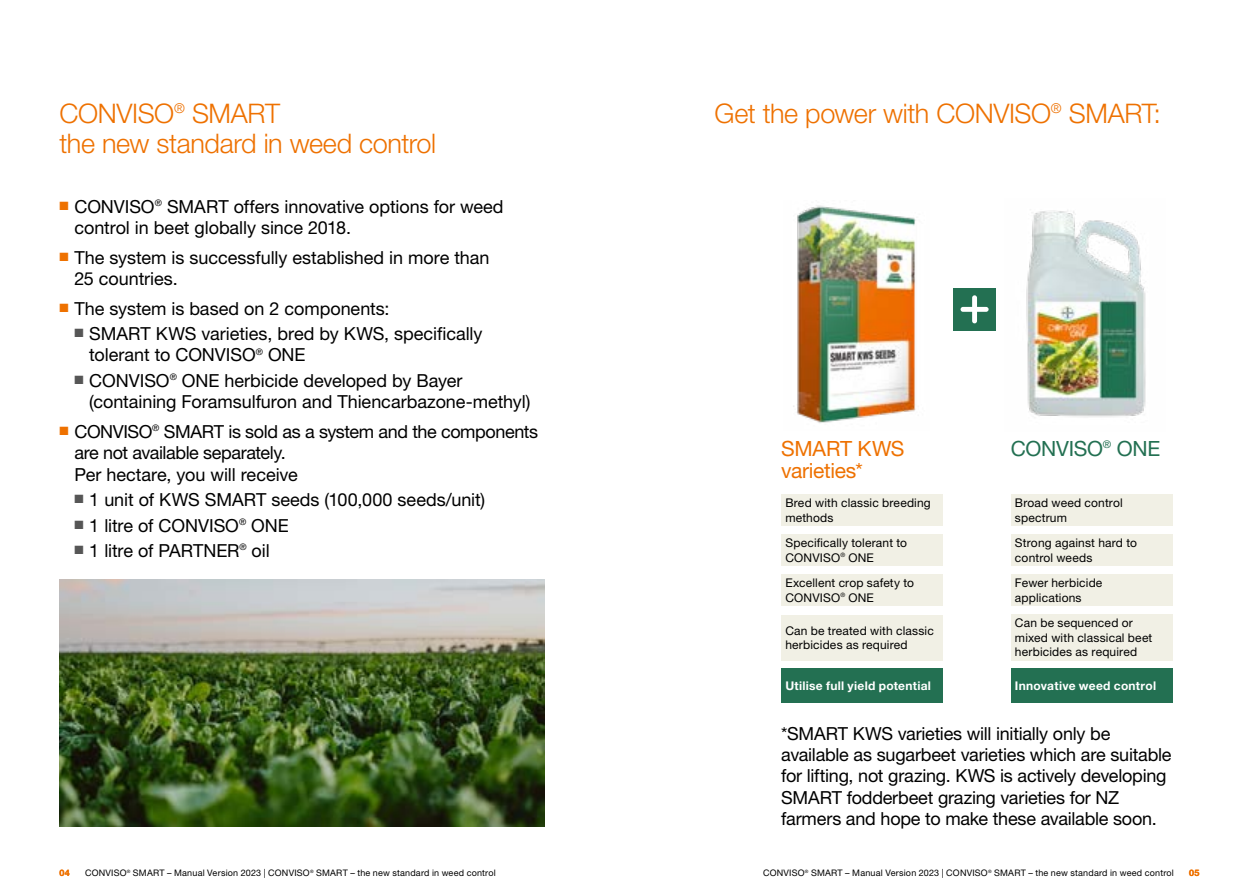
<style>
.page{position:relative;width:1259px;height:893px;background:#fff}
.page>*{position:absolute;margin:0;border:0;box-sizing:border-box;transform-origin:0 0}
.t1{font:300 27px/29.7px "Helvetica Neue LT Pro";letter-spacing:-.015em;color:#ee7100}
.t2{font:21px/22.5px "Helvetica Neue LT Pro";letter-spacing:-.015em;color:#ee7100}
.t3{font:21px "Helvetica Neue LT Pro";letter-spacing:-.015em;color:#237052}
.t4{font:18px/21.3px "Helvetica Neue LT Pro";letter-spacing:-.005em;color:#000}
.t5{font:12px/14.4px "Helvetica Neue LT Pro";letter-spacing:.015em;color:#000}
.t6{font:700 12px "Helvetica Neue LT Pro";letter-spacing:.02em;color:#fff}
.t7{font:9px "Helvetica Neue LT Pro";letter-spacing:.02em;color:#000}
.t8{font:700 9px "Helvetica Neue LT Pro";color:#ee7100}
</style>
<div class="page">
<img style="left:793px;top:205px;width:123px;height:218px">
<img style="left:1026px;top:210px;width:120px;height:208px">
<div style="left:953px;top:288px;width:43px;height:43px;background:#237052"></div>
<svg style="left:960px;top:295px;width:28px;height:28px"></svg>
<img style="left:59px;top:580px;width:485px;height:246px">
<div style="left:781px;top:669px;width:162px;height:34px;background:#237052"></div>
<div style="left:781px;top:575px;width:162px;height:31px;background:#f1f0e5"></div>
<div style="left:781px;top:535px;width:162px;height:31px;background:#f1f0e5"></div>
<div style="left:781px;top:495px;width:162px;height:31px;background:#f1f0e5"></div>
<div style="left:781px;top:615px;width:162px;height:45px;background:#f1f0e5"></div>
<div style="left:1010px;top:535px;width:162px;height:31px;background:#f1f0e5"></div>
<div style="left:1010px;top:495px;width:162px;height:31px;background:#f1f0e5"></div>
<div style="left:1010px;top:669px;width:162px;height:34px;background:#237052"></div>
<div style="left:1010px;top:574px;width:162px;height:32px;background:#f1f0e5"></div>
<div style="left:1010px;top:614px;width:162px;height:46px;background:#f1f0e5"></div>
<h1 class="t1" style="left:60px;top:98px;width:378px">CONVISO<sup>®</sup> SMART<br>the new standard in weed control</h1>
<h1 class="t1" style="left:714px;top:98px;width:448px">Get the power with CONVISO<sup>®</sup> SMART:</h1>
<p class="t4" style="left:74px;top:195px;width:431px;text-indent:-15px"><sup>■</sup> CONVISO<sup>®</sup> SMART offers innovative options for weed control in beet globally since 2018.</p>
<p class="t4" style="left:74px;top:246px;width:416px;text-indent:-15px"><sup>■</sup> The system is successfully established in more than<br>25 countries.</p>
<p class="t4" style="left:60px;top:297px;width:331px"><sup>■</sup> The system is based on 2 components:</p>
<p class="t4" style="left:89px;top:323px;width:395px;text-indent:-15px"><sup>■</sup> SMART KWS varieties, bred by KWS, specifically tolerant to CONVISO<sup>®</sup> ONE</p>
<p class="t4" style="left:89px;top:370px;width:443px;text-indent:-15px"><sup>■</sup> CONVISO<sup>®</sup> ONE herbicide developed by Bayer (containing Foramsulfuron and Thiencarbazone-methyl)</p>
<p class="t4" style="left:74px;top:421px;width:465px;text-indent:-15px"><sup>■</sup> CONVISO<sup>®</sup> SMART is sold as a system and the components are not available separately.<br>Per hectare, you will receive</p>
<p class="t4" style="left:74px;top:489px;width:412px"><sup>■</sup> 1 unit of KWS SMART seeds (100,000 seeds/unit)</p>
<p class="t4" style="left:74px;top:514px;width:216px"><sup>■</sup> 1 litre of CONVISO<sup>®</sup> ONE</p>
<p class="t4" style="left:74px;top:540px;width:197px"><sup>■</sup> 1 litre of PARTNER<sup>®</sup> oil</p>
<p class="t2" style="left:781px;top:437px;width:125px">SMART KWS varieties*</p>
<p class="t3" style="left:1010px;top:436px;width:151px">CONVISO<sup>®</sup> ONE</p>
<p class="t5" style="left:785px;top:496px;width:147px">Bred with classic breeding methods</p>
<p class="t5" style="left:1015px;top:496px;width:109px">Broad weed control spectrum</p>
<p class="t5" style="left:785px;top:536px;width:123px">Specifically tolerant to<br>CONVISO<sup>®</sup> ONE</p>
<p class="t5" style="left:1015px;top:536px;width:124px">Strong against hard to control weeds</p>
<p class="t5" style="left:785px;top:576px;width:130px">Excellent crop safety to<br>CONVISO<sup>®</sup> ONE</p>
<p class="t5" style="left:785px;top:623px;width:150px">Can be treated with classic herbicides as required</p>
<p class="t5" style="left:1015px;top:576px;width:89px">Fewer herbicide applications</p>
<p class="t5" style="left:1015px;top:616px;width:139px">Can be sequenced or mixed with classical beet herbicides as required</p>
<p class="t6" style="left:785px;top:679px;width:147px">Utilise full yield potential</p>
<p class="t6" style="left:1015px;top:679px;width:143px">Innovative weed control</p>
<p class="t4" style="left:781px;top:723px;width:392px">*SMART KWS varieties will initially only be available as sugarbeet varieties which are suitable for lifting, not grazing. KWS is actively developing SMART fodderbeet grazing varieties for NZ farmers and hope to make these available soon.</p>
<p class="t7" style="left:85px;top:867px;width:412px">CONVISO<sup>®</sup> SMART – Manual Version 2023 | CONVISO<sup>®</sup> SMART – the new standard in weed control</p>
<p class="t7" style="left:763px;top:867px;width:412px">CONVISO<sup>®</sup> SMART – Manual Version 2023 | CONVISO<sup>®</sup> SMART – the new standard in weed control</p>
<p class="t8" style="left:60px;top:867px;width:12px">04</p>
<p class="t8" style="left:1189px;top:867px;width:12px">05</p>
</div>
